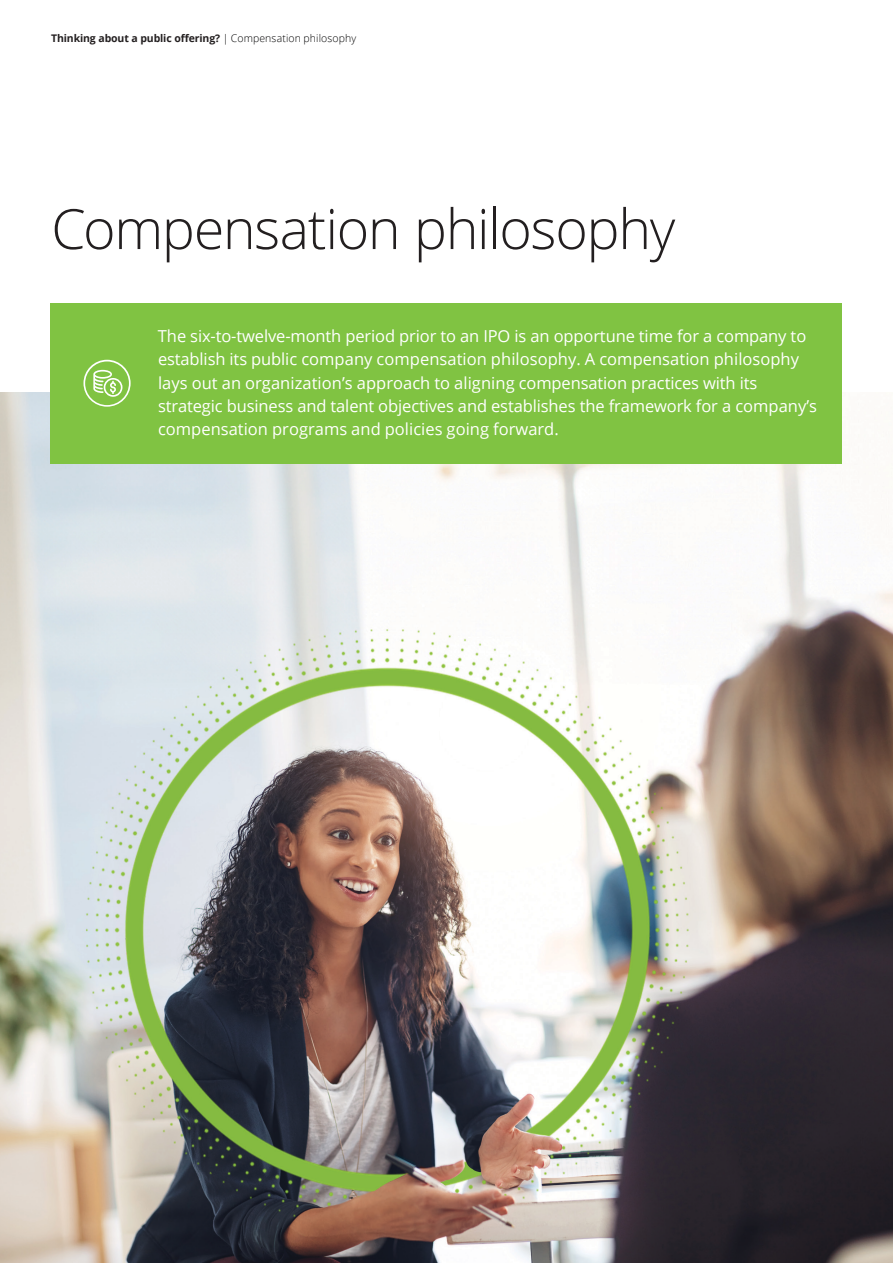
<style>
.page{position:relative;width:893px;height:1263px;background:#fff}
.page>*{position:absolute;margin:0;border:0;box-sizing:border-box;transform-origin:0 0}
.Story_heading_light__37_42pt{font:300 55.5px "Open Sans";letter-spacing:-.025em;color:#231f20}
.Body_copy__8_5_12pt{font:16.5px/23.2px "Open Sans";letter-spacing:-.01em;color:#fff}
.Brochure_title___Left_pg__folio_7_9_5pt{font:700 10.5px "Open Sans";letter-spacing:-.01em;color:#231f20}
.s1{font-weight:300;color:#020002}
</style>
<div class="page">
<img style="left:0;top:393px;width:893px;height:870px">
<div style="left:51px;top:303px;width:791px;height:160px;background:#80c342"></div>
<svg style="left:83px;top:360px;width:47px;height:46px"></svg>
<p class="Brochure_title___Left_pg__folio_7_9_5pt" style="left:51px;top:31px;width:307px">Thinking about a public offering? <span class="s1">| Compensation philosophy</span></p>
<p class="Story_heading_light__37_42pt" style="left:51px;top:191px;width:626px">Compensation philosophy</p>
<p class="Body_copy__8_5_12pt" style="left:158px;top:324px;width:661px">The six-to-twelve-month period prior to an IPO is an opportune time for a company to establish its public company compensation philosophy. A compensation philosophy lays out an organization’s approach to aligning compensation practices with its strategic business and talent objectives and establishes the framework for a company’s compensation programs and policies going forward.</p>
</div>
